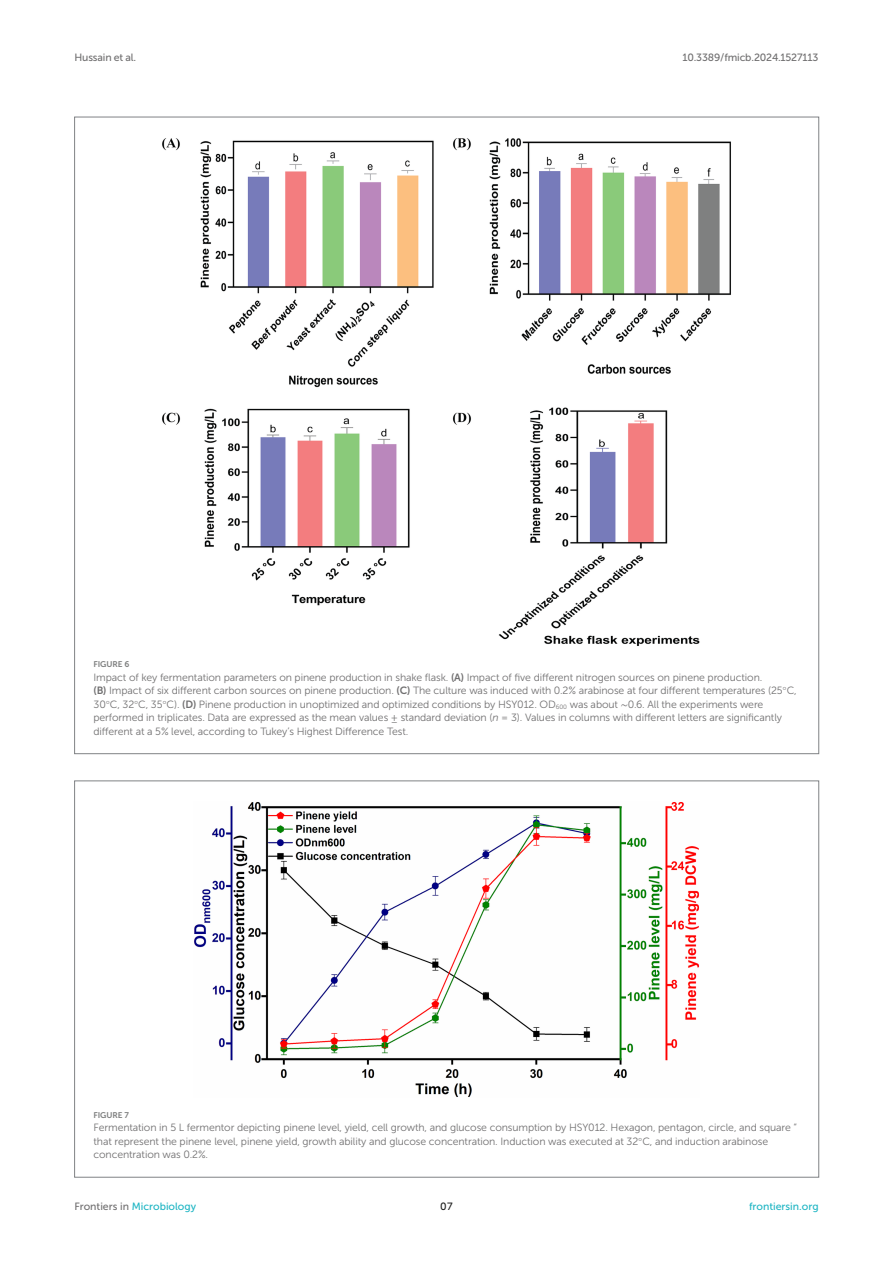
<style>
.page{position:relative;width:893px;height:1263px;background:#fff}
.page>*{position:absolute;margin:0;border:0;box-sizing:border-box;transform-origin:0 0}
.FIG_LEG{font:10.5px/13.5px "Museo Sans 300";letter-spacing:-.01em;color:#706f70}
.t1{font:10.5px "Museo Sans 500";letter-spacing:-.015em;color:#706f70}
.t2{font:10.5px "Museo Sans 500";color:#1db5c3}
.t3{font:10.5px "Museo Sans 500";color:#1b1c1b}
.FIG_HD{font:8.25px "Museo Sans 700";letter-spacing:-.01em;color:#7e7f7f}
.s1{font-family:"Museo Sans 700"}
.s2{font-family:"STIX"}
.s3{font-family:"STIX General"}
.s4{font-style:italic}
.s5{color:#706f70}
</style>
<div class="page">
<img style="left:162px;top:138px;width:569px;height:508px">
<img style="left:194px;top:802px;width:505px;height:295px">
<p class="t1" style="left:74px;top:51px;width:63px">Hussain et al.</p>
<p class="t1" style="left:682px;top:51px;width:138px">10.3389/fmicb.2024.1527113</p>
<p class="FIG_HD" style="left:94px;top:660px;width:37px">FIGURE 6</p>
<p class="FIG_LEG" style="left:94px;top:670px;width:705px">Impact of key fermentation parameters on pinene production in shake flask. <span class="s1">(A)</span> Impact of five different nitrogen sources on pinene production.<br><span class="s1">(B)</span> Impact of six different carbon sources on pinene production. <span class="s1">(C)</span> The culture was induced with 0.2% arabinose at four different temperatures (25<span class="s2">°</span>C, 30<span class="s2">°</span>C, 32<span class="s2">°</span>C, 35<span class="s2">°</span>C). <span class="s1">(D)</span> Pinene production in unoptimized and optimized conditions by HSY012. OD<sub>600</sub> was about <span class="s3">∼</span>0.6. All the experiments were performed in triplicates. Data are expressed as the mean values ± standard deviation (<span class="s4">n</span> = 3). Values in columns with different letters are significantly different at a 5% level, according to Tukey’s Highest Difference Test.</p>
<p class="FIG_HD" style="left:94px;top:1110px;width:37px">FIGURE 7</p>
<p class="FIG_LEG" style="left:94px;top:1121px;width:705px">Fermentation in 5 L fermentor depicting pinene level, yield, cell growth, and glucose consumption by HSY012. Hexagon, pentagon, circle, and square “ that represent the pinene level, pinene yield, growth ability and glucose concentration. Induction was executed at 32<span class="s2">°</span>C, and induction arabinose concentration was 0.2%.</p>
<p class="t2" style="left:74px;top:1200px;width:123px"><span class="s5">Frontiers in</span> Microbiology</p>
<p class="t3" style="left:440px;top:1200px;width:14px">07</p>
<p class="t2" style="left:749px;top:1200px;width:71px">frontiersin.org</p>
</div>
